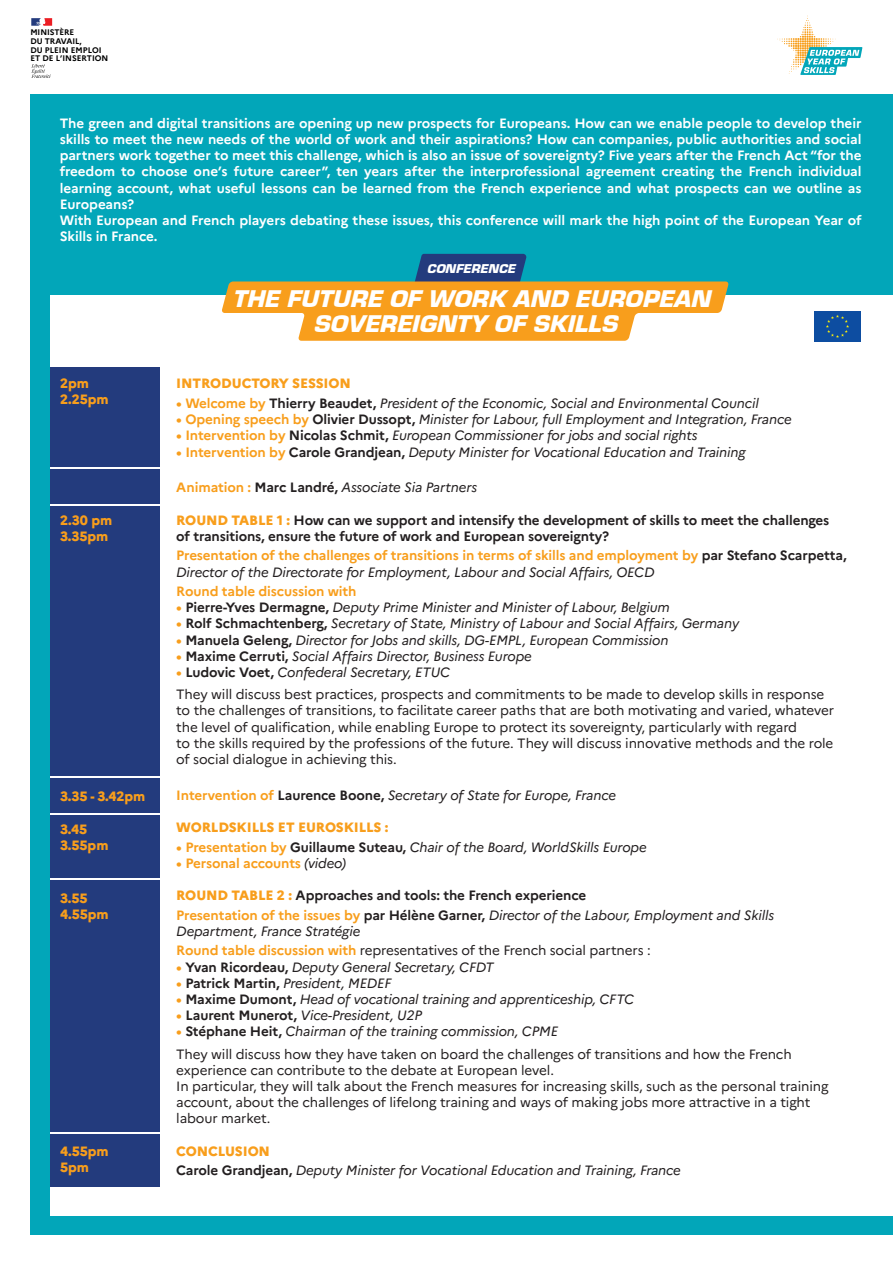
<style>
.page{position:relative;width:893px;height:1263px;background:#fff}
.page>*{position:absolute;margin:0;border:0;box-sizing:border-box;transform-origin:0 0}
.t1{font:italic 900 25.05px/25.5px "Eurostile";color:#fff;text-align:center}
.t2{font:italic 13.5px/19.5px "Marianne";letter-spacing:-.01em;color:#231f20}
.t3{font:13.5px/16.2px "Marianne";letter-spacing:-.01em;color:#231f20}
.t4{font:700 13.5px/16.2px "Marianne";letter-spacing:-.005em;color:#fff}
.t5{font:700 13.5px/16.2px "Marianne";letter-spacing:-.01em;color:#231f20}
.t6{font:700 13.5px/16.2px "Marianne";letter-spacing:-.01em;color:#f89e1c}
.t7{font:800 13.5px/16.2px "Marianne";letter-spacing:-.01em;color:#f89e1c}
.t8{font:italic 900 13.2px "Eurostile";color:#fff}
.t9{font:700 8.1px/8.7px "Marianne";color:#000001}
.s1{font-weight:700;font-style:normal;color:#f89e1c}
.s2{font-weight:700;font-style:normal}
.s3{font-weight:800;color:#f89e1c}
.s4{color:#231f20}
.s5{font-weight:400;font-style:italic;color:#231f20}
.s6{font-weight:700;color:#f89e1c}
.s7{font-weight:700}
.s8{font-style:italic}
.s9{color:#f89e1c}
.s10{font-weight:400;font-style:italic}
.s11{font-weight:800;font-style:normal;color:#f89e1c}
</style>
<div class="page">
<div style="left:30px;top:95px;width:863px;height:1140px;background:#02a6b9"></div>
<svg style="left:31px;top:18px;width:21px;height:8px"></svg>
<svg style="left:31px;top:64px;width:20px;height:14px"></svg>
<div style="left:50px;top:295px;width:843px;height:921px;background:#fff"></div>
<svg style="left:222px;top:254px;width:507px;height:87px"></svg>
<div style="left:50px;top:1134px;width:110px;height:53px;background:#233b7d"></div>
<div style="left:50px;top:367px;width:110px;height:100px;background:#233b7d"></div>
<div style="left:50px;top:469px;width:110px;height:35px;background:#233b7d"></div>
<div style="left:50px;top:779px;width:110px;height:34px;background:#233b7d"></div>
<div style="left:50px;top:815px;width:110px;height:63px;background:#233b7d"></div>
<div style="left:50px;top:880px;width:110px;height:252px;background:#233b7d"></div>
<div style="left:50px;top:506px;width:110px;height:270px;background:#233b7d"></div>
<svg style="left:777px;top:16px;width:85px;height:59px"></svg>
<div style="left:814px;top:311px;width:47px;height:31px;background:#0d4da1"></div>
<svg style="left:826px;top:315px;width:23px;height:23px"></svg>
<p class="t9" style="left:30px;top:27px;width:80px">MINISTÈRE<br>DU TRAVAIL,<br>DU PLEIN EMPLOI<br>ET DE L’INSERTION</p>
<p class="t4" style="left:60px;top:114px;width:803px">The green and digital transitions are opening up new prospects for Europeans. How can we enable people to develop their skills to meet the new needs of the world of work and their aspirations? How can companies, public authorities and social partners work together to meet this challenge, which is also an issue of sovereignty? Five years after the French Act “for the freedom to choose one’s future career”, ten years after the interprofessional agreement creating the French individual learning account, what useful lessons can be learned from the French experience and what prospects can we outline as Europeans?<br>With European and French players debating these issues, this conference will mark the high point of the European Year of Skills in France.</p>
<p class="t7" style="left:60px;top:374px;width:50px">2pm<br>2.25pm</p>
<p class="t7" style="left:60px;top:511px;width:54px">2.30 pm<br>3.35pm</p>
<p class="t7" style="left:60px;top:787px;width:87px">3.35 - 3.42pm</p>
<p class="t7" style="left:60px;top:820px;width:50px">3.45<br>3.55pm</p>
<p class="t7" style="left:60px;top:889px;width:50px">3.55<br>4.55pm</p>
<p class="t7" style="left:60px;top:1142px;width:50px">4.55pm<br>5pm</p>
<p class="t8" style="left:427px;top:261px;width:93px">CONFERENCE</p>
<h1 class="t1" style="left:232px;top:286px;width:486px">THE FUTURE OF WORK AND EUROPEAN<br>SOVEREIGNTY OF SKILLS</h1>
<p class="t7" style="left:176px;top:374px;width:176px">INTRODUCTORY SESSION</p>
<p class="t2" style="left:176px;top:392px;width:584px"><span class="s1">• Welcome by</span> <span class="s2">Thierry Beaudet,</span> President of the Economic, Social and Environmental Council</p>
<p class="t2" style="left:176px;top:408px;width:617px"><span class="s1">• Opening speech by</span> <span class="s2">Olivier Dussopt,</span> Minister for Labour, full Employment and Integration, France</p>
<p class="t2" style="left:176px;top:425px;width:523px"><span class="s1">• Intervention by</span> <span class="s2">Nicolas Schmit,</span> European Commissioner for jobs and social rights</p>
<p class="t2" style="left:176px;top:441px;width:571px"><span class="s1">• Intervention by</span> <span class="s2">Carole Grandjean,</span> Deputy Minister for Vocational Education and Training</p>
<p class="t2" style="left:176px;top:476px;width:302px"><span class="s1">Animation :</span> <span class="s2">Marc Landré,</span> Associate Sia Partners</p>
<p class="t5" style="left:176px;top:511px;width:655px"><span class="s3">ROUND TABLE 1 :</span> How can we support and intensify the development of skills to meet the challenges of transitions, ensure the future of work and European sovereignty?</p>
<p class="t6" style="left:176px;top:546px;width:672px">Presentation of the challenges of transitions in terms of skills and employment by <span class="s4">par Stefano Scarpetta,<br></span><span class="s5">Director of the Directorate for Employment, Labour and Social Affairs, OECD</span></p>
<p class="t6" style="left:176px;top:582px;width:182px">Round table discussion with</p>
<p class="t2" style="left:176px;top:596px;width:495px"><span class="s1">•</span> <span class="s2">Pierre-Yves Dermagne,</span> Deputy Prime Minister and Minister of Labour, Belgium</p>
<p class="t2" style="left:176px;top:613px;width:564px"><span class="s1">•</span> <span class="s2">Rolf Schmachtenberg,</span> Secretary of State, Ministry of Labour and Social Affairs, Germany</p>
<p class="t2" style="left:176px;top:629px;width:494px"><span class="s1">•</span> <span class="s2">Manuela Geleng,</span> Director for Jobs and skills, DG-EMPL, European Commission</p>
<p class="t2" style="left:176px;top:645px;width:357px"><span class="s1">•</span> <span class="s2">Maxime Cerruti,</span> Social Affairs Director, Business Europe</p>
<p class="t3" style="left:176px;top:660px;width:649px;line-height:22.2px"><span class="s6">•</span> <span class="s7">Ludovic Voet,</span> <span class="s8">Confederal Secretary, ETUC<br></span>They will discuss best practices, prospects and commitments to be made to develop skills in response</p>
<p class="t3" style="left:176px;top:701px;width:660px">to the challenges of transitions, to facilitate career paths that are both motivating and varied, whatever the level of qualification, while enabling Europe to protect its sovereignty, particularly with regard<br>to the skills required by the professions of the future. They will discuss innovative methods and the role of social dialogue in achieving this.</p>
<p class="t2" style="left:176px;top:784px;width:441px"><span class="s1">Intervention of</span> <span class="s2">Laurence Boone,</span> Secretary of State for Europe, France</p>
<p class="t7" style="left:176px;top:818px;width:214px">WORLDSKILLS ET EUROSKILLS :</p>
<p class="t2" style="left:176px;top:836px;width:472px"><span class="s1">• Presentation by</span> <span class="s2">Guillaume Suteau,</span> Chair of the Board, WorldSkills Europe</p>
<p class="t6" style="left:176px;top:854px;width:171px">• Personal accounts <span class="s5">(video)</span></p>
<p class="t5" style="left:176px;top:885px;width:599px;line-height:19.5px"><span class="s3">ROUND TABLE 2 :</span> Approaches and tools: the French experience<br><span class="s9">Presentation of the issues by</span> par Hélène Garner, <span class="s10">Director of the Labour, Employment and Skills</span></p>
<p class="t3" style="left:176px;top:920px;width:476px;line-height:19.5px"><span class="s8">Department, France Stratégie<br></span><span class="s6">Round table discussion with</span> representatives of the French social partners :</p>
<p class="t2" style="left:176px;top:956px;width:319px"><span class="s1">•</span> <span class="s2">Yvan Ricordeau,</span> Deputy General Secretary, CFDT</p>
<p class="t2" style="left:176px;top:972px;width:217px"><span class="s1">•</span> <span class="s2">Patrick Martin,</span> President, MEDEF</p>
<p class="t2" style="left:176px;top:988px;width:459px"><span class="s1">•</span> <span class="s2">Maxime Dumont,</span> Head of vocational training and apprenticeship, CFTC</p>
<p class="t2" style="left:176px;top:1004px;width:247px"><span class="s1">•</span> <span class="s2">Laurent Munerot,</span> Vice-President, U2P</p>
<p class="t3" style="left:176px;top:1019px;width:617px;line-height:22.2px"><span class="s6">•</span> <span class="s7">Stéphane Heit,</span> <span class="s8">Chairman of the training commission, CPME<br></span>They will discuss how they have taken on board the challenges of transitions and how the French</p>
<p class="t3" style="left:176px;top:1061px;width:654px">experience can contribute to the debate at European level.<br>In particular, they will talk about the French measures for increasing skills, such as the personal training account, about the challenges of lifelong training and ways of making jobs more attractive in a tight labour market.</p>
<p class="t2" style="left:176px;top:1140px;width:506px"><span class="s11">CONCLUSION<br></span><span class="s2">Carole Grandjean,</span> Deputy Minister for Vocational Education and Training, France</p>
</div>
